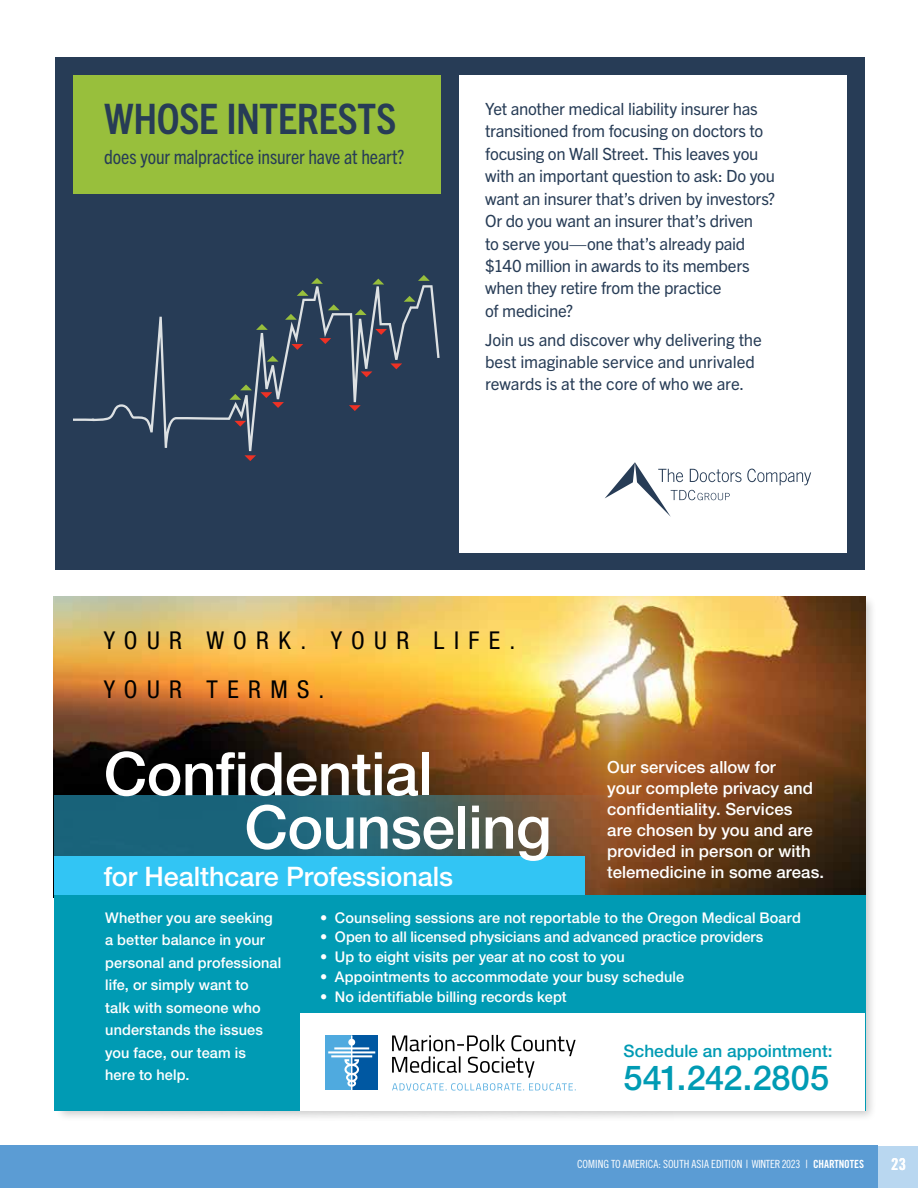
<style>
.page{position:relative;width:918px;height:1188px;background:#fff}
.page>*{position:absolute;margin:0;border:0;box-sizing:border-box;transform-origin:0 0}
.t1{font:500 60.15px/53.4px "Helvetica Neue";letter-spacing:-.01em;color:#fff}
.t2{font:700 condensed 42.15px "Trade Gothic Next LT Pro";letter-spacing:-.01em;color:#273c56}
.t3{font:500 34.35px "Helvetica Neue";letter-spacing:-.005em;color:#009bb4}
.t4{font:500 26.85px "Helvetica Neue";letter-spacing:-.005em;color:#fff}
.t5{font:condensed 24.6px/49.2px "Helvetica Neue";letter-spacing:.38em;color:#000}
.t6{font:condensed 19.65px "Trade Gothic Next LT Pro";letter-spacing:-.005em;color:#273c56}
.t7{font:500 17.25px "Helvetica Neue";color:#009bb4}
.t8{font:16.8px/22.5px "Trade Gothic Next LT Pro";letter-spacing:-.015em;color:#273c56}
.t9{font:500 16.8px/21px "Helvetica Neue";letter-spacing:.005em;color:#fff}
.t10{font:16.5px "Trade Gothic Bold Cond Twenty";color:#fff}
.t11{font:500 14.7px/22.5px "Helvetica Neue";letter-spacing:.005em;color:#fff}
.t12{font:11.25px "Trade Gothic Cond Eighteen";letter-spacing:-.005em;color:#fff}
.s1{color:#e6e7e8}
.s2{color:#000}
.s3{font-family:"Trade Gothic Bold Cond Twenty";color:#000}
</style>
<div class="page">
<div style="left:877px;top:1146px;width:41px;height:42px;background:#b9d7f0"></div>
<div style="left:0;top:1146px;width:878px;height:42px;background:#5b9cd4"></div>
<div style="left:55px;top:595px;width:822px;height:527px;background:#000;opacity:.2"></div>
<svg style="left:100px;top:1111px;width:576px;height:11px"></svg>
<img style="left:54px;top:596px;width:811px;height:299px">
<svg style="left:54px;top:795px;width:565px;height:100px;background:#3b5f63"></svg>
<div style="left:54px;top:856px;width:531px;height:41px;background:#32c5f4"></div>
<div style="left:54px;top:895px;width:811px;height:216px;background:#009bb4"></div>
<div style="left:301px;top:1013px;width:564px;height:98px;background:#fff"></div>
<svg style="left:392px;top:1035px;width:184px;height:56px"></svg>
<div style="left:352px;top:1036px;width:26px;height:54px;background:#0058a2"></div>
<div style="left:326px;top:1036px;width:26px;height:54px;background:#4faadf"></div>
<svg style="left:328px;top:1036px;width:47px;height:54px"></svg>
<div style="left:55px;top:57px;width:810px;height:513px;background:#273c56"></div>
<svg style="left:73px;top:275px;width:367px;height:186px"></svg>
<div style="left:460px;top:75px;width:387px;height:477px;background:#fff"></div>
<div style="left:73px;top:75px;width:368px;height:119px;background:#98bf3c"></div>
<svg style="left:605px;top:462px;width:206px;height:55px"></svg>
<h2 class="t2" style="left:104px;top:90px;width:294px">WHOSE INTERESTS</h2>
<p class="t6" style="left:104px;top:144px;width:302px">does your malpractice insurer have at heart?</p>
<p class="t8" style="left:485px;top:96px;width:292px">Yet another medical liability insurer has transitioned from focusing on doctors to focusing on Wall Street. This leaves you with an important question to ask: Do you want an insurer that’s driven by investors?<br>Or do you want an insurer that’s driven<br>to serve you—one that’s already paid $140 million in awards to its members when they retire from the practice<br>of medicine?</p>
<p class="t8" style="left:485px;top:327px;width:278px">Join us and discover why delivering the best imaginable service and unrivaled rewards is at the core of who we are.</p>
<h3 class="t5" style="left:104px;top:616px;width:413px">YOUR WORK. YOUR LIFE.<br>YOUR TERMS.</h3>
<h1 class="t1" style="left:244px;top:747px;width:309px;text-indent:-141px">Confidential<br>Counseling</h1>
<h3 class="t4" style="left:104px;top:861px;width:351px">for Healthcare Professionals</h3>
<p class="t9" style="left:607px;top:757px;width:218px">Our services allow for<br>your complete privacy and confidentiality. Services<br>are chosen by you and are provided in person or with telemedicine in some areas.</p>
<p class="t11" style="left:105px;top:906px;width:178px">Whether you are seeking a better balance in your personal and professional life, or simply want to<br>talk with someone who understands the issues you face, our team is<br>here to help.</p>
<p class="t11" style="left:320px;top:906px;width:482px">• Counseling sessions are not reportable to the Oregon Medical Board</p>
<p class="t11" style="left:320px;top:926px;width:445px">• Open to all licensed physicians and advanced practice providers</p>
<p class="t11" style="left:320px;top:946px;width:306px">• Up to eight visits per year at no cost to you</p>
<p class="t11" style="left:320px;top:965px;width:365px">• Appointments to accommodate your busy schedule</p>
<p class="t11" style="left:320px;top:985px;width:248px">• No identifiable billing records kept</p>
<p class="t7" style="left:624px;top:1041px;width:210px">Schedule an appointment:</p>
<h3 class="t3" style="left:624px;top:1057px;width:207px">541.242.2805</h3>
<p class="t12" style="left:577px;top:1157px;width:288px">COMING TO AMERICA: SOUTH ASIA EDITION <span class="s1">|</span> <span class="s2">WINTER 2023</span> <span class="s1">|</span> <span class="s3">CHARTNOTES</span></p>
<p class="t10" style="left:891px;top:1154px;width:16px">23</p>
</div>
